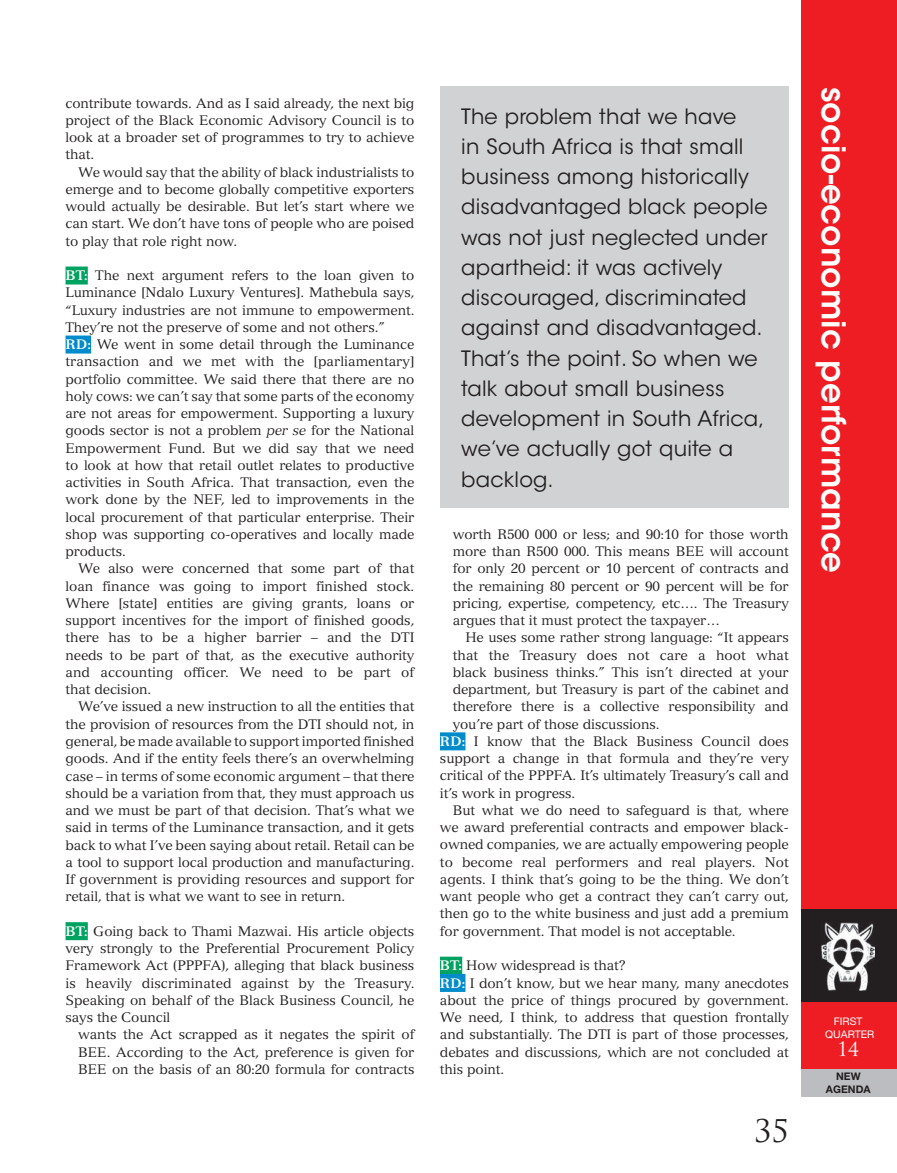
<style>
.page{position:relative;width:897px;height:1173px;background:#fff}
.page>*{position:absolute;margin:0;border:0;box-sizing:border-box;transform-origin:0 0}
.t1{font:600 32.55px "ITC Avant Garde Std";color:#fff}
.t2{font:30.45px "Trajan Pro";color:#231f20}
.t3{font:21px/30.3px "ITC Avant Garde Std";letter-spacing:.01em;color:#231f20}
.t4{font:19.35px "Trajan Pro";color:#fff}
.t5{font:13.5px/17.2px "Versailles LT Std";letter-spacing:-.01em;color:#231f20;text-align:justify}
.t6{font:10.5px/12.6px "Helvetica Neue LT Std";color:#fff;text-align:center}
.t7{font:700 10.5px/12.6px "Helvetica Neue LT Std";color:#231f20;text-align:center}
.s1{font-weight:700;color:#fff}
.s2{font-style:italic}
</style>
<div class="page">
<div style="left:801px;top:0;width:95px;height:1090px;background:#ee1d23"></div>
<div style="left:801px;top:1069px;width:95px;height:28px;background:#bcbdc0"></div>
<div style="left:801px;top:909px;width:95px;height:92px;background:#231f20"></div>
<img style="left:821px;top:922px;width:53px;height:68px">
<div style="left:66px;top:266px;width:22px;height:18px;background:#00a262"></div>
<div style="left:66px;top:335px;width:25px;height:18px;background:#008cca"></div>
<div style="left:66px;top:922px;width:22px;height:18px;background:#00a262"></div>
<div style="left:440px;top:732px;width:25px;height:18px;background:#008cca"></div>
<div style="left:440px;top:956px;width:22px;height:18px;background:#00a262"></div>
<div style="left:440px;top:974px;width:25px;height:18px;background:#008cca"></div>
<div style="left:440px;top:87px;width:348px;height:421px;background:#d1d2d4"></div>
<p class="t5" style="left:66px;top:94px;width:350px">contribute towards. And as I said already, the next big project of the Black Economic Advisory Council is to look at a broader set of programmes to try to achieve that.</p>
<p class="t5" style="left:66px;top:163px;width:350px;text-indent:13px">We would say that the ability of black industrialists to emerge and to become globally competitive exporters would actually be desirable. But let’s start where we can start. We don’t have tons of people who are poised to play that role right now.</p>
<p class="t5" style="left:66px;top:267px;width:350px;text-align:left"><span class="s1">BT:</span> The next argument refers to the loan given to Luminance [Ndalo Luxury Ventures]. Mathebula says, “Luxury industries are not immune to empowerment.<br>They’re not the preserve of some and not others.”<br><span class="s1">RD:</span> We went in some detail through the Luminance transaction and we met with the [parliamentary] portfolio committee. We said there that there are no holy cows: we can’t say that some parts of the economy are not areas for empowerment. Supporting a luxury goods sector is not a problem <span class="s2">per se</span> for the National Empowerment Fund. But we did say that we need to look at how that retail outlet relates to productive activities in South Africa. That transaction, even the work done by the NEF, led to improvements in the local procurement of that particular enterprise. Their shop was supporting co-operatives and locally made products.</p>
<p class="t5" style="left:66px;top:560px;width:350px;text-indent:13px">We also were concerned that some part of that loan finance was going to import finished stock.<br>Where [state] entities are giving grants, loans or support incentives for the import of finished goods, there has to be a higher barrier – and the DTI needs to be part of that, as the executive authority and accounting officer. We need to be part of that decision.</p>
<p class="t5" style="left:66px;top:698px;width:350px;text-indent:13px">We’ve issued a new instruction to all the entities that the provision of resources from the DTI should not, in general, be made available to support imported finished goods. And if the entity feels there’s an overwhelming case – in terms of some economic argument – that there should be a variation from that, they must approach us and we must be part of that decision. That’s what we said in terms of the Luminance transaction, and it gets back to what I’ve been saying about retail. Retail can be a tool to support local production and manufacturing.<br>If government is providing resources and support for retail, that is what we want to see in return.</p>
<p class="t5" style="left:66px;top:922px;width:350px"><span class="s1">BT:</span> Going back to Thami Mazwai. His article objects very strongly to the Preferential Procurement Policy Framework Act (PPPFA), alleging that black business is heavily discriminated against by the Treasury.<br>Speaking on behalf of the Black Business Council, he says the Council</p>
<p class="t5" style="left:78px;top:1026px;width:337px">wants the Act scrapped as it negates the spirit of BEE. According to the Act, preference is given for BEE on the basis of an 80:20 formula for contracts</p>
<p class="t3" style="left:461px;top:101px;width:308px">The problem that we have<br>in South Africa is that small business among historically disadvantaged black people was not just neglected under apartheid: it was actively discouraged, discriminated against and disadvantaged.<br>That’s the point. So when we talk about small business development in South Africa, we’ve actually got quite a backlog.</p>
<p class="t5" style="left:452px;top:525px;width:337px">worth R500 000 or less; and 90:10 for those worth more than R500 000. This means BEE will account for only 20 percent or 10 percent of contracts and the remaining 80 percent or 90 percent will be for pricing, expertise, competency, etc…. The Treasury argues that it must protect the taxpayer…</p>
<p class="t5" style="left:465px;top:629px;width:325px">He uses some rather strong language: “It appears</p>
<p class="t5" style="left:452px;top:646px;width:337px">that the Treasury does not care a hoot what</p>
<p class="t5" style="left:452px;top:663px;width:337px">black business thinks.” This isn’t directed at your</p>
<p class="t5" style="left:452px;top:681px;width:337px">department, but Treasury is part of the cabinet and</p>
<p class="t5" style="left:452px;top:698px;width:337px">therefore there is a collective responsibility and</p>
<p class="t5" style="left:452px;top:715px;width:208px">you’re part of those discussions.</p>
<p class="t5" style="left:440px;top:732px;width:350px"><span class="s1">RD:</span> I know that the Black Business Council does</p>
<p class="t5" style="left:440px;top:750px;width:350px">support a change in that formula and they’re very</p>
<p class="t5" style="left:440px;top:767px;width:350px">critical of the PPPFA. It’s ultimately Treasury’s call and</p>
<p class="t5" style="left:440px;top:784px;width:137px">it’s work in progress.</p>
<p class="t5" style="left:452px;top:801px;width:337px">But what we do need to safeguard is that, where</p>
<p class="t5" style="left:440px;top:819px;width:350px">we award preferential contracts and empower black-</p>
<p class="t5" style="left:440px;top:836px;width:350px">owned companies, we are actually empowering people</p>
<p class="t5" style="left:440px;top:853px;width:350px">to become real performers and real players. Not</p>
<p class="t5" style="left:440px;top:870px;width:350px">agents. I think that’s going to be the thing. We don’t</p>
<p class="t5" style="left:440px;top:888px;width:350px">want people who get a contract they can’t carry out,</p>
<p class="t5" style="left:440px;top:905px;width:350px">then go to the white business and just add a premium</p>
<p class="t5" style="left:440px;top:922px;width:297px">for government. That model is not acceptable.</p>
<p class="t5" style="left:440px;top:957px;width:350px;text-align:left"><span class="s1">BT:</span> How widespread is that?<br><span class="s1">RD:</span> I don’t know, but we hear many, many anecdotes about the price of things procured by government.<br>We need, I think, to address that question frontally and substantially. The DTI is part of those processes, debates and discussions, which are not concluded at this point.</p>
<h2 class="t2" style="left:754px;top:1112px;width:36px">35</h2>
<h1 class="t1" style="left:854px;top:87px;width:488px;rotate:90deg">socio-economic performance</h1>
<p class="t6" style="left:825px;top:1015px;width:51px">FIRST<br>QUARTER</p>
<h3 class="t4" style="left:837px;top:1036px;width:24px">14</h3>
<p class="t7" style="left:825px;top:1070px;width:46px">NEW<br>AGENDA</p>
</div>
